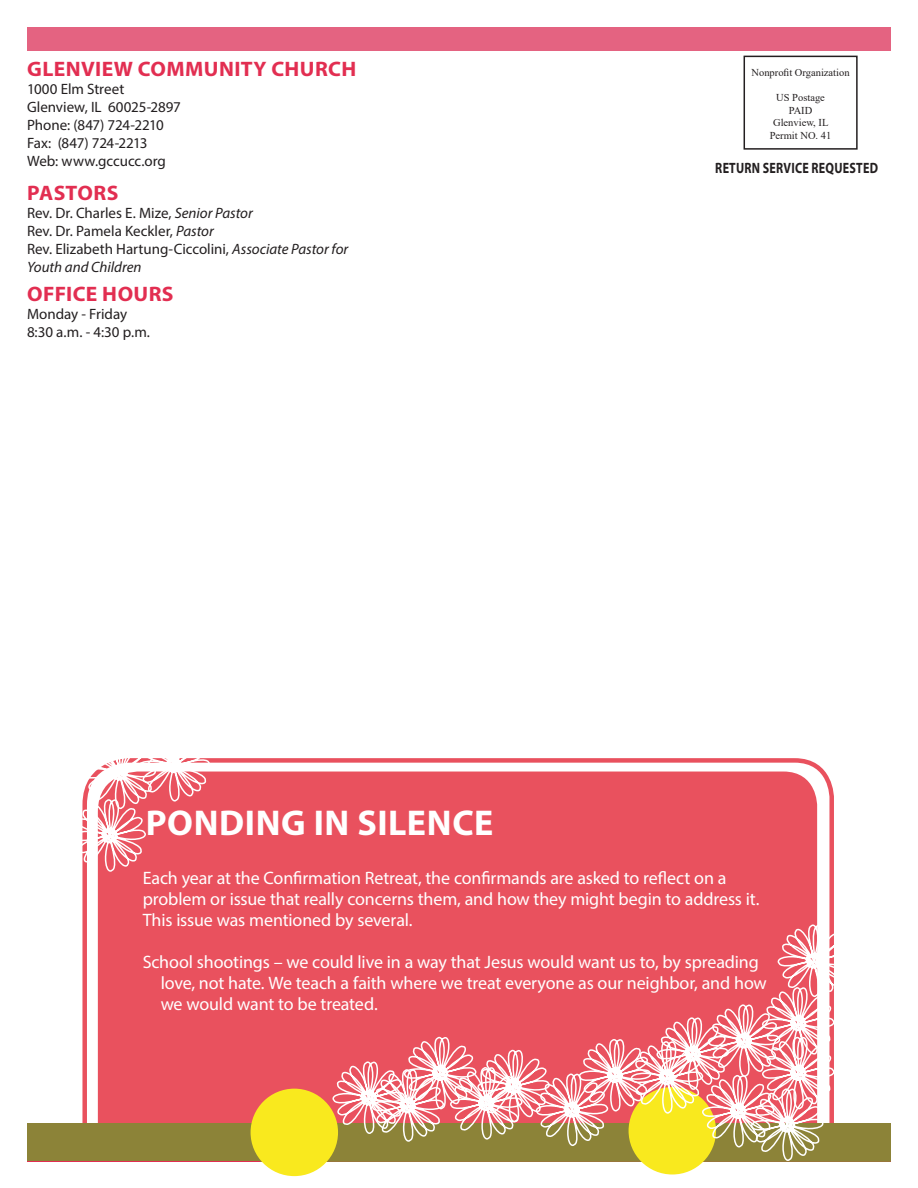
<style>
.page{position:relative;width:918px;height:1188px;background:#fff}
.page>*{position:absolute;margin:0;border:0;box-sizing:border-box;transform-origin:0 0}
.t1{font:700 36px "Myriad Pro";letter-spacing:.015em;color:#fff}
.t2{font:700 21px "Myriad Pro";letter-spacing:.02em;color:#e22e51}
.Paragraph_Style_1{font:18px/21px "Myriad Pro";letter-spacing:-.01em;color:#fff}
.t3{font:15px "Myriad Pro";color:#231f20}
.t4{font:700 15px "Myriad Pro";letter-spacing:.02em;color:#231f20;scale:.8 1}
.t5{font:15px "Myriad Pro";letter-spacing:-.03em;color:#231f20}
.t6{font:italic 15px "Myriad Pro";color:#231f20}
.t7{font:10.5px "Times New Roman";color:#231f20}
.s1{font-style:italic}
</style>
<div class="page">
<div style="left:27px;top:27px;width:864px;height:24px;background:#e46381"></div>
<svg style="left:82px;top:758px;width:752px;height:365px"></svg>
<div style="left:744px;top:56px;width:114px;height:94px;border:2px solid #231f20"></div>
<div style="left:98px;top:772px;width:719px;height:351px;background:#e9515e"></div>
<div style="left:27px;top:1123px;width:864px;height:38px;background:#8c8338"></div>
<div style="left:251px;top:1089px;width:87px;height:87px;background:#f9e91e;border-radius:50%"></div>
<div style="left:629px;top:1087px;width:87px;height:87px;background:#f9e91e;border-radius:50%"></div>
<svg style="left:82px;top:758px;width:130px;height:116px"></svg>
<svg style="left:242px;top:923px;width:649px;height:240px"></svg>
<p class="t2" style="left:27px;top:55px;width:331px">GLENVIEW COMMUNITY CHURCH</p>
<p class="t3" style="left:27px;top:80px;width:99px">1000 Elm Street</p>
<p class="t3" style="left:27px;top:98px;width:155px">Glenview, IL 60025-2897</p>
<p class="t3" style="left:27px;top:116px;width:138px">Phone: (847) 724-2210</p>
<p class="t5" style="left:27px;top:134px;width:122px">Fax: (847) 724-2213</p>
<p class="t3" style="left:27px;top:152px;width:140px">Web: www.gccucc.org</p>
<p class="t2" style="left:27px;top:179px;width:93px">PASTORS</p>
<p class="t3" style="left:27px;top:204px;width:227px">Rev. Dr. Charles E. Mize, <span class="s1">Senior Pastor</span></p>
<p class="t3" style="left:27px;top:222px;width:188px">Rev. Dr. Pamela Keckler, <span class="s1">Pastor</span></p>
<p class="t3" style="left:27px;top:240px;width:323px">Rev. Elizabeth Hartung-Ciccolini, <span class="s1">Associate Pastor for</span></p>
<p class="t6" style="left:27px;top:258px;width:116px">Youth and Children</p>
<p class="t2" style="left:27px;top:280px;width:148px">OFFICE HOURS</p>
<p class="t3" style="left:27px;top:305px;width:102px">Monday - Friday</p>
<p class="t3" style="left:27px;top:323px;width:125px">8:30 a.m. - 4:30 p.m.</p>
<p class="t7" style="left:752px;top:65px;width:100px">Nonprofit Organization</p>
<p class="t7" style="left:776px;top:90px;width:50px">US Postage</p>
<p class="t7" style="left:789px;top:103px;width:25px">PAID</p>
<p class="t7" style="left:773px;top:115px;width:57px">Glenview, IL</p>
<p class="t7" style="left:770px;top:128px;width:63px">Permit NO. 41</p>
<p class="t4" style="left:715px;top:159px;width:205px">RETURN SERVICE REQUESTED</p>
<p class="t1" style="left:146px;top:799px;width:349px">PONDING IN SILENCE</p>
<p class="Paragraph_Style_1" style="left:143px;top:867px;width:618px">Each year at the Confirmation Retreat, the confirmands are asked to reflect on a problem or issue that really concerns them, and how they might begin to address it.<br>This issue was mentioned by several.</p>
<p class="Paragraph_Style_1" style="left:161px;top:951px;width:608px;text-indent:-18px">School shootings – we could live in a way that Jesus would want us to, by spreading love, not hate. We teach a faith where we treat everyone as our neighbor, and how we would want to be treated.</p>
</div>
